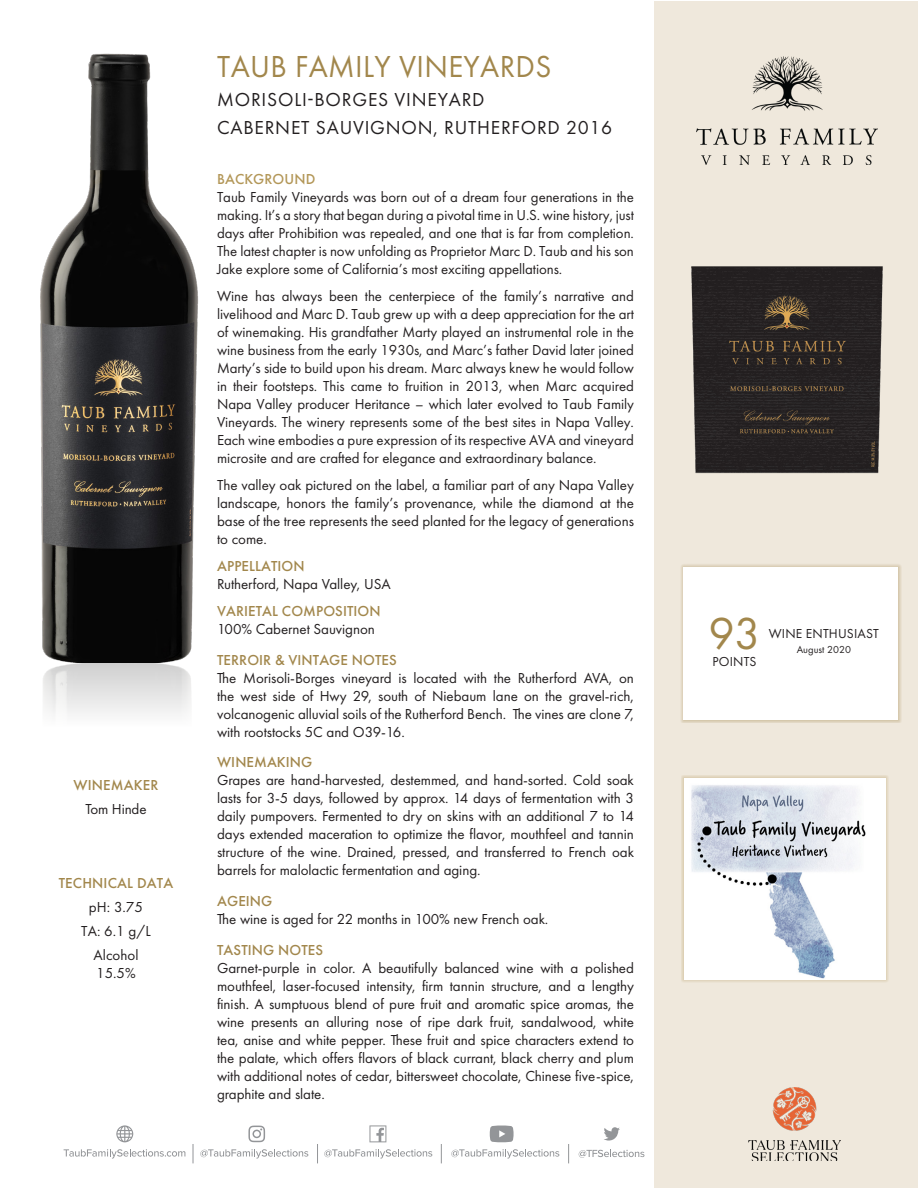
<style>
.page{position:relative;width:918px;height:1188px;background:#fff}
.page>*{position:absolute;margin:0;border:0;box-sizing:border-box;transform-origin:0 0}
.t1{font:46.5px "Futura PT";color:#a2874c}
.t2{font:31.5px "Futura PT";letter-spacing:.01em;color:#a2874c}
.t3{font:19.5px/28.5px "Futura PT";letter-spacing:.04em;color:#231f20}
.Para_Body{font:15px/18px "Futura PT";letter-spacing:-.005em;color:#231f20;text-align:justify}
.t4{font:500 15px "Futura PT";letter-spacing:.005em;color:#a2874c}
.t5{font:500 15px "Futura PT";letter-spacing:.005em;color:#b39758}
.t6{font:13.5px "Futura PT";letter-spacing:.01em;color:#231f20}
.t7{font:10.5px "Futura PT";color:#231f20}
</style>
<div class="page">
<img style="left:43px;top:662px;width:148px;height:52px">
<div style="left:654px;top:1px;width:264px;height:1186px;background:#efe8dc"></div>
<img style="left:697px;top:56px;width:180px;height:108px">
<div style="left:681px;top:775px;width:208px;height:208px;background:#b39758;opacity:.65"></div>
<img style="left:685px;top:778px;width:200px;height:201px">
<img style="left:691px;top:266px;width:192px;height:208px">
<img style="left:41px;top:53px;width:157px;height:609px">
<img style="left:749px;top:1088px;width:92px;height:73px">
<svg style="left:579px;top:1150px;width:65px;height:8px"></svg>
<svg style="left:64px;top:1149px;width:121px;height:10px"></svg>
<svg style="left:200px;top:1149px;width:108px;height:10px"></svg>
<svg style="left:324px;top:1149px;width:108px;height:10px"></svg>
<svg style="left:451px;top:1149px;width:108px;height:10px"></svg>
<svg style="left:568px;top:1144px;width:1px;height:19px"></svg>
<svg style="left:317px;top:1144px;width:1px;height:19px"></svg>
<svg style="left:193px;top:1144px;width:1px;height:19px"></svg>
<svg style="left:369px;top:1125px;width:17px;height:17px"></svg>
<svg style="left:248px;top:1126px;width:17px;height:16px"></svg>
<svg style="left:441px;top:1144px;width:1px;height:19px"></svg>
<svg style="left:604px;top:1127px;width:16px;height:14px"></svg>
<svg style="left:116px;top:1125px;width:17px;height:17px"></svg>
<svg style="left:490px;top:1126px;width:24px;height:16px"></svg>
<div style="left:680px;top:564px;width:222px;height:159px;background:#a2874c;opacity:.65"></div>
<div style="left:684px;top:567px;width:214px;height:153px;background:#fff"></div>
<p class="t4" style="left:74px;top:776px;width:86px">WINEMAKER</p>
<p class="Para_Body" style="left:85px;top:800px;width:63px">Tom Hinde</p>
<p class="t4" style="left:59px;top:874px;width:116px">TECHNICAL DATA</p>
<p class="Para_Body" style="left:89px;top:898px;width:56px">pH: 3.75</p>
<p class="Para_Body" style="left:81px;top:922px;width:71px">TA: 6.1 g/L</p>
<p class="Para_Body" style="left:94px;top:946px;width:46px">Alcohol<br>15.5%</p>
<p class="t2" style="left:217px;top:48px;width:336px">TAUB FAMILY VINEYARDS</p>
<p class="t3" style="left:217px;top:85px;width:397px">MORISOLI-BORGES VINEYARD<br>CABERNET SAUVIGNON, RUTHERFORD 2016</p>
<p class="t5" style="left:217px;top:170px;width:100px">BACKGROUND</p>
<p class="Para_Body" style="left:217px;top:188px;width:418px">Taub Family Vineyards was born out of a dream four generations in the making. It’s a story that began during a pivotal time in U.S. wine history, just days after Prohibition was repealed, and one that is far from completion.<br>The latest chapter is now unfolding as Proprietor Marc D. Taub and his son Jake explore some of California’s most exciting appellations.</p>
<p class="Para_Body" style="left:217px;top:287px;width:418px">Wine has always been the centerpiece of the family’s narrative and livelihood and Marc D. Taub grew up with a deep appreciation for the art of winemaking. His grandfather Marty played an instrumental role in the wine business from the early 1930s, and Marc’s father David later joined Marty’s side to build upon his dream. Marc always knew he would follow in their footsteps. This came to fruition in 2013, when Marc acquired Napa Valley producer Heritance – which later evolved to Taub Family Vineyards. The winery represents some of the best sites in Napa Valley.<br>Each wine embodies a pure expression of its respective AVA and vineyard microsite and are crafted for elegance and extraordinary balance.</p>
<p class="Para_Body" style="left:217px;top:476px;width:418px">The valley oak pictured on the label, a familiar part of any Napa Valley landscape, honors the family’s provenance, while the diamond at the base of the tree represents the seed planted for the legacy of generations to come.</p>
<p class="t4" style="left:217px;top:557px;width:89px">APPELLATION</p>
<p class="Para_Body" style="left:217px;top:575px;width:175px">Rutherford, Napa Valley, USA</p>
<p class="t4" style="left:217px;top:602px;width:165px">VARIETAL COMPOSITION</p>
<p class="Para_Body" style="left:217px;top:620px;width:159px">100% Cabernet Sauvignon</p>
<p class="t4" style="left:217px;top:651px;width:181px">TERROIR &amp; VINTAGE NOTES</p>
<p class="Para_Body" style="left:217px;top:669px;width:418px">The Morisoli-Borges vineyard is located with the Rutherford AVA, on the west side of Hwy 29, south of Niebaum lane on the gravel-rich, volcanogenic alluvial soils of the Rutherford Bench. The vines are clone 7, with rootstocks 5C and O39-16.</p>
<p class="t4" style="left:217px;top:753px;width:97px">WINEMAKING</p>
<p class="Para_Body" style="left:217px;top:771px;width:418px">Grapes are hand-harvested, destemmed, and hand-sorted. Cold soak lasts for 3-5 days, followed by approx. 14 days of fermentation with 3 daily pumpovers. Fermented to dry on skins with an additional 7 to 14 days extended maceration to optimize the flavor, mouthfeel and tannin structure of the wine. Drained, pressed, and transferred to French oak barrels for malolactic fermentation and aging.</p>
<p class="t4" style="left:217px;top:892px;width:57px">AGEING</p>
<p class="Para_Body" style="left:217px;top:910px;width:333px">The wine is aged for 22 months in 100% new French oak.</p>
<p class="t4" style="left:217px;top:941px;width:108px">TASTING NOTES</p>
<p class="Para_Body" style="left:217px;top:959px;width:418px">Garnet-purple in color. A beautifully balanced wine with a polished mouthfeel, laser-focused intensity, firm tannin structure, and a lengthy finish. A sumptuous blend of pure fruit and aromatic spice aromas, the wine presents an alluring nose of ripe dark fruit, sandalwood, white tea, anise and white pepper. These fruit and spice characters extend to the palate, which offers flavors of black currant, black cherry and plum with additional notes of cedar, bittersweet chocolate, Chinese five-spice, graphite and slate.</p>
<p class="t1" style="left:709px;top:606px;width:53px">93</p>
<p class="t6" style="left:713px;top:653px;width:45px">POINTS</p>
<p class="t6" style="left:769px;top:625px;width:112px">WINE ENTHUSIAST</p>
<p class="t7" style="left:797px;top:643px;width:56px">August 2020</p>
</div>
